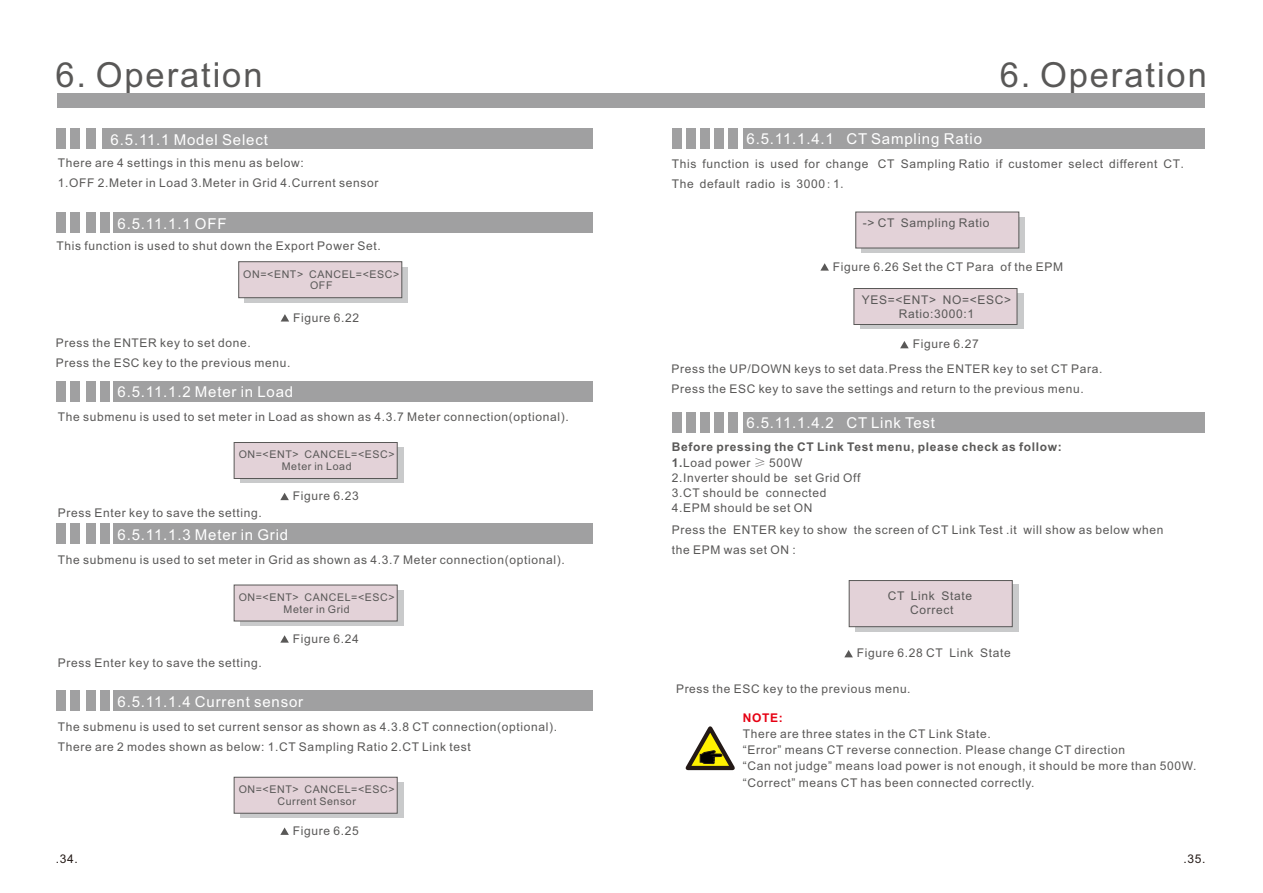
<style>
.page{position:relative;width:1263px;height:893px;background:#fff}
.page>*{position:absolute;margin:0;border:0;box-sizing:border-box;transform-origin:0 0}
.t1{font:34.5px "Arial";letter-spacing:.055em;color:#595857}
.t2{font:15px "Arial";letter-spacing:.055em;color:#fff}
.t3{font:12px/20.1px "Arial";letter-spacing:.055em;color:#595857}
.t4{font:12px "Arial";color:#231916}
.t5{font:700 12px "Arial";color:#e60013}
.t6{font:10.65px/11.9px "Arial";letter-spacing:.055em;color:#595857;text-align:center}
.s1{font-family:"Sim Sun"}
.s2{font-weight:700}
</style>
<div class="page">
<div style="left:57px;top:93px;width:1147px;height:15px;background:#a0a0a1"></div>
<div style="left:102px;top:128px;width:491px;height:20px;background:#a0a0a1"></div>
<div style="left:57px;top:128px;width:9px;height:20px;background:#a0a0a1"></div>
<div style="left:71px;top:128px;width:9px;height:20px;background:#a0a0a1"></div>
<svg style="left:280px;top:493px;width:9px;height:7px"></svg>
<div style="left:240px;top:447px;width:163px;height:36px;background:#c9cacb"></div>
<svg style="left:233px;top:442px;width:165px;height:37px;background:#dacacf"></svg>
<div style="left:86px;top:128px;width:9px;height:20px;background:#a0a0a1"></div>
<div style="left:113px;top:381px;width:480px;height:20px;background:#a0a0a1"></div>
<div style="left:57px;top:381px;width:9px;height:20px;background:#a0a0a1"></div>
<div style="left:71px;top:381px;width:9px;height:20px;background:#a0a0a1"></div>
<div style="left:86px;top:381px;width:9px;height:20px;background:#a0a0a1"></div>
<div style="left:100px;top:381px;width:9px;height:20px;background:#a0a0a1"></div>
<svg style="left:280px;top:635px;width:9px;height:8px"></svg>
<div style="left:240px;top:590px;width:163px;height:36px;background:#c9cacb"></div>
<svg style="left:233px;top:584px;width:165px;height:38px;background:#dacad0"></svg>
<div style="left:113px;top:523px;width:480px;height:21px;background:#a0a0a1"></div>
<div style="left:57px;top:523px;width:9px;height:21px;background:#a0a0a1"></div>
<div style="left:71px;top:523px;width:9px;height:21px;background:#a0a0a1"></div>
<div style="left:86px;top:523px;width:9px;height:21px;background:#a0a0a1"></div>
<div style="left:100px;top:523px;width:9px;height:21px;background:#a0a0a1"></div>
<svg style="left:280px;top:827px;width:9px;height:8px"></svg>
<div style="left:240px;top:782px;width:163px;height:36px;background:#c9cacb"></div>
<svg style="left:233px;top:776px;width:165px;height:38px;background:#dacbd0"></svg>
<div style="left:113px;top:691px;width:480px;height:20px;background:#a0a0a1"></div>
<div style="left:57px;top:691px;width:9px;height:20px;background:#a0a0a1"></div>
<div style="left:71px;top:691px;width:9px;height:20px;background:#a0a0a1"></div>
<div style="left:86px;top:691px;width:9px;height:20px;background:#a0a0a1"></div>
<div style="left:100px;top:691px;width:9px;height:20px;background:#a0a0a1"></div>
<svg style="left:281px;top:314px;width:8px;height:8px"></svg>
<div style="left:245px;top:267px;width:163px;height:36px;background:#c9cacb"></div>
<svg style="left:238px;top:261px;width:165px;height:38px;background:#d9cacf"></svg>
<div style="left:113px;top:212px;width:480px;height:20px;background:#a0a0a1"></div>
<div style="left:57px;top:212px;width:9px;height:20px;background:#a0a0a1"></div>
<div style="left:71px;top:212px;width:9px;height:20px;background:#a0a0a1"></div>
<div style="left:86px;top:212px;width:9px;height:20px;background:#a0a0a1"></div>
<div style="left:100px;top:212px;width:9px;height:20px;background:#a0a0a1"></div>
<div style="left:743px;top:128px;width:461px;height:20px;background:#a0a0a1"></div>
<div style="left:672px;top:128px;width:9px;height:20px;background:#a0a0a1"></div>
<div style="left:686px;top:128px;width:9px;height:20px;background:#a0a0a1"></div>
<div style="left:862px;top:217px;width:163px;height:36px;background:#c9cacb"></div>
<svg style="left:855px;top:211px;width:165px;height:38px;background:#dacad0"></svg>
<svg style="left:820px;top:263px;width:9px;height:8px"></svg>
<svg style="left:900px;top:341px;width:9px;height:7px"></svg>
<div style="left:860px;top:293px;width:163px;height:36px;background:#c9cacb"></div>
<svg style="left:853px;top:288px;width:165px;height:37px;background:#d9cacf"></svg>
<div style="left:700px;top:128px;width:10px;height:20px;background:#a0a0a1"></div>
<div style="left:714px;top:128px;width:10px;height:20px;background:#a0a0a1"></div>
<div style="left:728px;top:128px;width:10px;height:20px;background:#a0a0a1"></div>
<svg style="left:844px;top:650px;width:9px;height:7px"></svg>
<div style="left:855px;top:584px;width:164px;height:48px;background:linear-gradient(to right,#c9cacb,#c9cacb)"></div>
<div style="left:848px;top:580px;width:165px;height:47px;background:#e3d2d8"></div>
<svg style="left:685px;top:726px;width:50px;height:45px"></svg>
<div style="left:743px;top:412px;width:461px;height:20px;background:#a0a0a1"></div>
<div style="left:672px;top:412px;width:9px;height:20px;background:#a0a0a1"></div>
<div style="left:686px;top:412px;width:9px;height:20px;background:#a0a0a1"></div>
<div style="left:700px;top:412px;width:10px;height:20px;background:#a0a0a1"></div>
<div style="left:714px;top:412px;width:10px;height:20px;background:#a0a0a1"></div>
<div style="left:728px;top:412px;width:10px;height:20px;background:#a0a0a1"></div>
<h1 class="t1" style="left:55px;top:61px;width:209px">6. Operation</h1>
<h1 class="t1" style="left:1000px;top:61px;width:209px">6. Operation</h1>
<p class="t2" style="left:111px;top:134px;width:159px">6.5.11.1 Model Select</p>
<p class="t3" style="left:58px;top:153px;width:322px">There are 4 settings in this menu as below:<br>1.OFF 2.Meter in Load 3.Meter in Grid 4.Current sensor</p>
<p class="t2" style="left:118px;top:218px;width:110px">6.5.11.1.1 OFF</p>
<p class="t3" style="left:56px;top:237px;width:326px">This function is used to shut down the Export Power Set.</p>
<p class="t6" style="left:243px;top:269px;width:158px">ON=&lt;ENT&gt; CANCEL=&lt;ESC&gt;<br>OFF</p>
<p class="t3" style="left:293px;top:308px;width:68px">Figure 6.22</p>
<p class="t3" style="left:56px;top:334px;width:236px">Press the ENTER key to set done.<br>Press the ESC key to the previous menu.</p>
<p class="t2" style="left:118px;top:387px;width:177px">6.5.11.1.2 Meter in Load</p>
<p class="t3" style="left:58px;top:408px;width:512px">The submenu is used to set meter in Load as shown as 4.3.7 Meter connection(optional).</p>
<p class="t6" style="left:239px;top:450px;width:158px">ON=&lt;ENT&gt; CANCEL=&lt;ESC&gt;<br>Meter in Load</p>
<p class="t3" style="left:58px;top:504px;width:206px">Press Enter key to save the setting.</p>
<p class="t3" style="left:293px;top:487px;width:68px">Figure 6.23</p>
<p class="t2" style="left:118px;top:529px;width:172px">6.5.11.1.3 Meter in Grid</p>
<p class="t3" style="left:58px;top:551px;width:508px">The submenu is used to set meter in Grid as shown as 4.3.7 Meter connection(optional).</p>
<p class="t6" style="left:239px;top:592px;width:158px">ON=&lt;ENT&gt; CANCEL=&lt;ESC&gt;<br>Meter in Grid</p>
<p class="t3" style="left:58px;top:654px;width:206px">Press Enter key to save the setting.</p>
<p class="t3" style="left:293px;top:630px;width:68px">Figure 6.24</p>
<p class="t2" style="left:118px;top:696px;width:187px">6.5.11.1.4 Current sensor</p>
<p class="t3" style="left:58px;top:718px;width:501px">The submenu is used to set current sensor as shown as 4.3.8 CT connection(optional).<br>There are 2 modes shown as below: 1.CT Sampling Ratio 2.CT Link test</p>
<p class="t6" style="left:239px;top:784px;width:158px">ON=&lt;ENT&gt; CANCEL=&lt;ESC&gt;<br>Current Sensor</p>
<p class="t3" style="left:293px;top:822px;width:68px">Figure 6.25</p>
<p class="t2" style="left:747px;top:133px;width:237px">6.5.11.1.4.1 CT Sampling Ratio</p>
<p class="t3" style="left:672px;top:154px;width:517px">This function is used for change CT Sampling Ratio if customer select different CT<span class="s1">.<br></span>The default radio is 3000<span class="s1">:</span>1<span class="s1">.</span></p>
<p class="t3" style="left:863px;top:214px;width:128px">-&gt; CT Sampling Ratio</p>
<p class="t3" style="left:833px;top:258px;width:232px">Figure 6.26 Set the CT Para of the EPM</p>
<p class="t3" style="left:862px;top:294px;width:151px;line-height:13.4px;text-align:center">YES=&lt;ENT&gt; NO=&lt;ESC&gt;<br>Ratio:3000:1</p>
<p class="t3" style="left:913px;top:335px;width:68px">Figure 6.27</p>
<p class="t3" style="left:672px;top:360px;width:432px">Press the UP/DOWN keys to set data.Press the ENTER key to set CT Para.<br>Press the ESC key to save the settings and return to the previous menu.</p>
<p class="t2" style="left:747px;top:417px;width:190px">6.5.11.1.4.2 CT Link Test</p>
<p class="t3" style="left:672px;top:441px;width:391px;line-height:15.1px"><span class="s2">Before pressing the CT Link Test menu, please check as follow:<br>1.</span>Load power <span class="s1">≥</span> 500W<br>2.Inverter should be set Grid Off<br>3.CT should be connected<br>4.EPM should be set ON</p>
<p class="t3" style="left:672px;top:521px;width:493px">Press the ENTER key to show the screen of CT Link Test .it will show as below when the EPM was set ON :</p>
<p class="t3" style="left:888px;top:590px;width:86px;line-height:13.4px;text-align:center">CT Link State<br>Correct</p>
<p class="t3" style="left:857px;top:644px;width:155px">Figure 6.28 CT Link State</p>
<p class="t3" style="left:676px;top:680px;width:236px">Press the ESC key to the previous menu.</p>
<p class="t5" style="left:743px;top:713px;width:41px">NOTE:</p>
<p class="t3" style="left:743px;top:727px;width:455px;line-height:16px">There are three states in the CT Link State.<br>“Error” means CT reverse connection. Please change CT direction<br>“Can not judge” means load power is not enough, it should be more than 500W. “Correct” means CT has been connected correctly.</p>
<p class="t4" style="left:56px;top:854px;width:24px">.34.</p>
<p class="t4" style="left:1183px;top:854px;width:24px">.35.</p>
</div>
